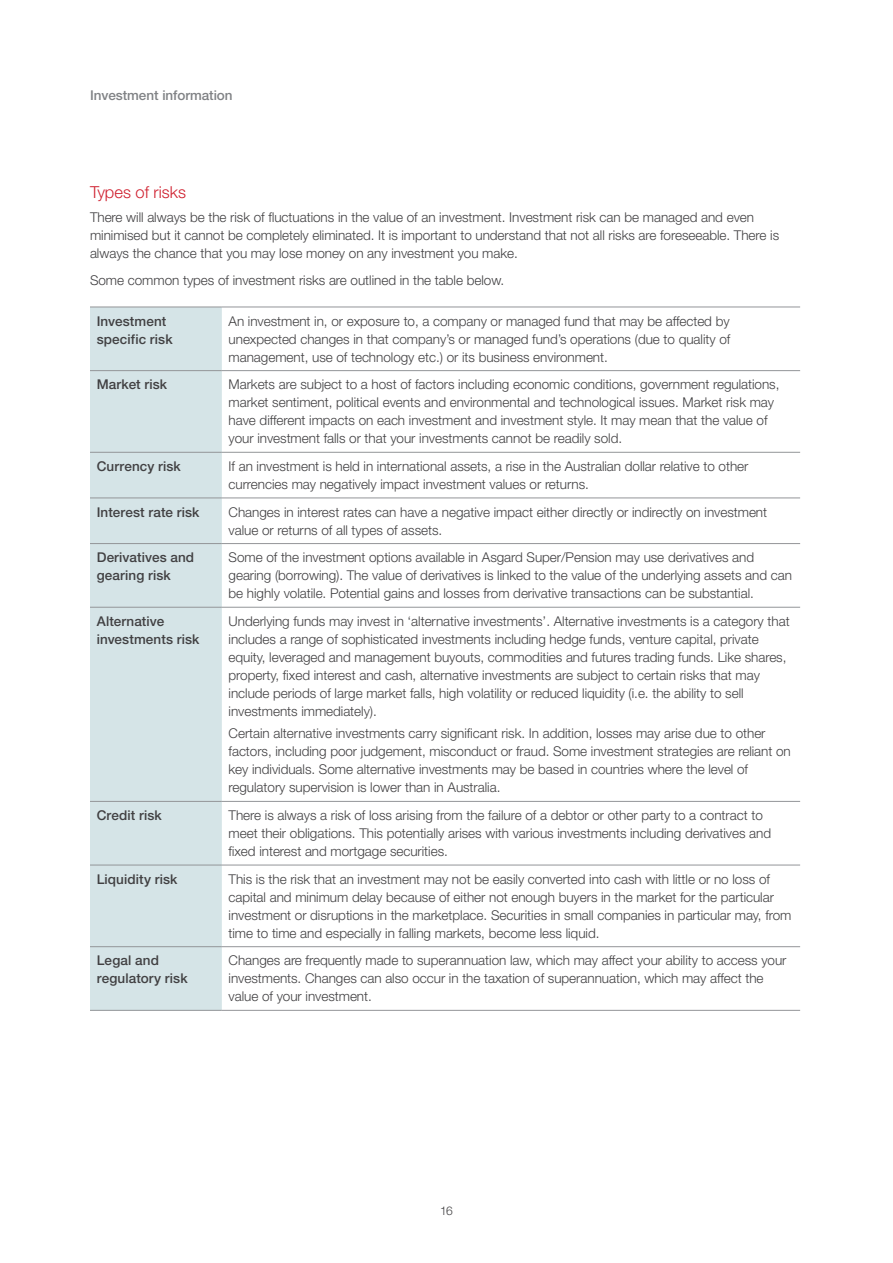
<style>
.page{position:relative;width:893px;height:1263px;background:#fff}
.page>*{position:absolute;margin:0;border:0;box-sizing:border-box;transform-origin:0 0}
.t1{font:300 16.5px "Helvetica Neue LT Std";color:#cf202f}
.t2{font:300 13.5px/18px "Helvetica Neue LT Std";letter-spacing:-.005em;color:#414042}
.t3{font:500 13.5px/18px "Helvetica Neue LT Std";letter-spacing:.01em;color:#414042}
.t4{font:500 13.5px "Helvetica Neue LT Std";letter-spacing:-.005em;color:#808285}
.t5{font:300 12px "Helvetica Neue LT Std";color:#414042}
</style>
<div class="page">
<div style="left:90px;top:308px;width:132px;height:702px;background:#d5e4e7"></div>
<hr style="left:90px;top:307px;width:132px;height:1px;background:#939598">
<hr style="left:222px;top:307px;width:578px;height:1px;background:#939598">
<hr style="left:90px;top:370px;width:132px;height:1px;background:#939598">
<hr style="left:222px;top:370px;width:578px;height:1px;background:#939598">
<hr style="left:90px;top:452px;width:132px;height:1px;background:#939598">
<hr style="left:222px;top:452px;width:578px;height:1px;background:#939598">
<hr style="left:90px;top:498px;width:132px;height:1px;background:#939598">
<hr style="left:222px;top:498px;width:578px;height:1px;background:#939598">
<hr style="left:90px;top:543px;width:132px;height:1px;background:#939598">
<hr style="left:222px;top:543px;width:578px;height:1px;background:#939598">
<hr style="left:90px;top:607px;width:132px;height:1px;background:#939598">
<hr style="left:222px;top:607px;width:578px;height:1px;background:#939598">
<hr style="left:90px;top:801px;width:132px;height:1px;background:#939598">
<hr style="left:222px;top:801px;width:578px;height:1px;background:#939598">
<hr style="left:90px;top:865px;width:132px;height:1px;background:#939598">
<hr style="left:222px;top:865px;width:578px;height:1px;background:#939598">
<hr style="left:90px;top:946px;width:132px;height:1px;background:#939598">
<hr style="left:222px;top:946px;width:578px;height:1px;background:#939598">
<hr style="left:90px;top:1010px;width:132px;height:1px;background:#939598">
<hr style="left:222px;top:1010px;width:578px;height:1px;background:#939598">
<p class="t4" style="left:90px;top:87px;width:144px">Investment information</p>
<p class="t1" style="left:90px;top:182px;width:97px">Types of risks</p>
<p class="t2" style="left:90px;top:208px;width:691px">There will always be the risk of fluctuations in the value of an investment. Investment risk can be managed and even minimised but it cannot be completely eliminated. It is important to understand that not all risks are foreseeable. There is always the chance that you may lose money on any investment you make.</p>
<p class="t2" style="left:90px;top:271px;width:416px">Some common types of investment risks are outlined in the table below.</p>
<p class="t3" style="left:97px;top:312px;width:77px">Investment specific risk</p>
<p class="t2" style="left:229px;top:312px;width:503px;text-align:justify">An investment in, or exposure to, a company or managed fund that may be affected by unexpected changes in that company’s or managed fund’s operations (due to quality of management, use of technology etc.) or its business environment.</p>
<p class="t3" style="left:97px;top:375px;width:72px">Market risk</p>
<p class="t2" style="left:229px;top:375px;width:552px">Markets are subject to a host of factors including economic conditions, government regulations, market sentiment, political events and environmental and technological issues. Market risk may have different impacts on each investment and investment style. It may mean that the value of your investment falls or that your investments cannot be readily sold.</p>
<p class="t3" style="left:97px;top:457px;width:86px">Currency risk</p>
<p class="t2" style="left:229px;top:457px;width:521px">If an investment is held in international assets, a rise in the Australian dollar relative to other currencies may negatively impact investment values or returns.</p>
<p class="t3" style="left:97px;top:503px;width:104px">Interest rate risk</p>
<p class="t2" style="left:229px;top:502px;width:540px">Changes in interest rates can have a negative impact either directly or indirectly on investment value or returns of all types of assets.</p>
<p class="t3" style="left:97px;top:548px;width:99px">Derivatives and gearing risk</p>
<p class="t2" style="left:229px;top:548px;width:565px">Some of the investment options available in Asgard Super/Pension may use derivatives and gearing (borrowing). The value of derivatives is linked to the value of the underlying assets and can be highly volatile. Potential gains and losses from derivative transactions can be substantial.</p>
<p class="t3" style="left:97px;top:612px;width:104px">Alternative investments risk</p>
<p class="t2" style="left:229px;top:612px;width:563px">Underlying funds may invest in ‘alternative investments’. Alternative investments is a category that includes a range of sophisticated investments including hedge funds, venture capital, private equity, leveraged and management buyouts, commodities and futures trading funds. Like shares, property, fixed interest and cash, alternative investments are subject to certain risks that may include periods of large market falls, high volatility or reduced liquidity (i.e. the ability to sell investments immediately).</p>
<p class="t2" style="left:229px;top:724px;width:564px">Certain alternative investments carry significant risk. In addition, losses may arise due to other factors, including poor judgement, misconduct or fraud. Some investment strategies are reliant on key individuals. Some alternative investments may be based in countries where the level of regulatory supervision is lower than in Australia.</p>
<p class="t3" style="left:97px;top:806px;width:67px">Credit risk</p>
<p class="t2" style="left:229px;top:806px;width:544px">There is always a risk of loss arising from the failure of a debtor or other party to a contract to meet their obligations. This potentially arises with various investments including derivatives and fixed interest and mortgage securities.</p>
<p class="t3" style="left:97px;top:870px;width:82px">Liquidity risk</p>
<p class="t2" style="left:229px;top:869px;width:564px">This is the risk that an investment may not be easily converted into cash with little or no loss of capital and minimum delay because of either not enough buyers in the market for the particular investment or disruptions in the marketplace. Securities in small companies in particular may, from time to time and especially in falling markets, become less liquid.</p>
<p class="t3" style="left:97px;top:951px;width:92px">Legal and regulatory risk</p>
<p class="t2" style="left:229px;top:951px;width:559px">Changes are frequently made to superannuation law, which may affect your ability to access your investments. Changes can also occur in the taxation of superannuation, which may affect the value of your investment.</p>
<p class="t5" style="left:440px;top:1203px;width:14px">16</p>
</div>
